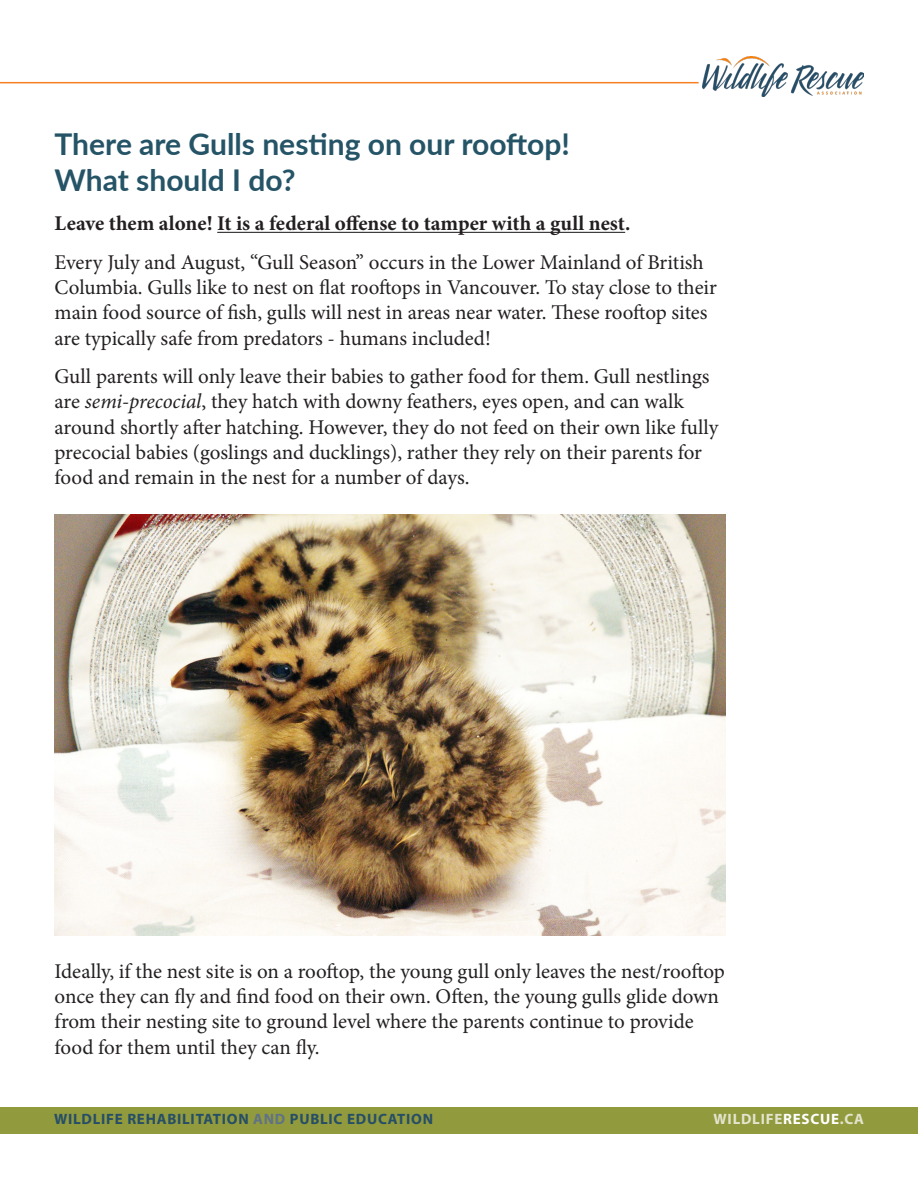
<style>
.page{position:relative;width:918px;height:1188px;background:#fff}
.page>*{position:absolute;margin:0;border:0;box-sizing:border-box;transform-origin:0 0}
.t1{font:700 30px/36px "Lato";color:#255467}
.t2{font:21px/25.2px "Minion Pro";letter-spacing:-.005em;color:#231f20}
.t3{font:700 21px "Minion Pro";color:#231f20}
.t4{font:700 15px "Myriad Pro";letter-spacing:.05em;color:#264e67}
.t5{font:700 15px "Myriad Pro";letter-spacing:.05em;color:#e3e4ce}
.s1{font-style:italic}
.s2{color:#607286}
.s3{color:#fff}
</style>
<div class="page">
<div style="left:0;top:1107px;width:918px;height:27px;background:#919a3d"></div>
<hr style="left:0;top:82px;width:699px;height:1px;background:#f57f21">
<img style="left:702px;top:56px;width:162px;height:40px">
<img style="left:54px;top:515px;width:672px;height:420px">
<hr style="left:217px;top:232px;width:408px;height:1px;background:#231f20">
<p class="t1" style="left:55px;top:124px;width:517px">There are Gulls nesting on our rooftop!<br>What should I do?</p>
<p class="t3" style="left:55px;top:209px;width:577px">Leave them alone! It is a federal offense to tamper with a gull nest.</p>
<p class="t2" style="left:55px;top:250px;width:664px">Every July and August, “Gull Season” occurs in the Lower Mainland of British Columbia. Gulls like to nest on flat rooftops in Vancouver. To stay close to their main food source of fish, gulls will nest in areas near water. These rooftop sites are typically safe from predators - humans included!</p>
<p class="t2" style="left:55px;top:364px;width:665px">Gull parents will only leave their babies to gather food for them. Gull nestlings are <span class="s1">semi-precocial</span>, they hatch with downy feathers, eyes open, and can walk around shortly after hatching. However, they do not feed on their own like fully precocial babies (goslings and ducklings), rather they rely on their parents for food and remain in the nest for a number of days.</p>
<p class="t2" style="left:55px;top:959px;width:672px">Ideally, if the nest site is on a rooftop, the young gull only leaves the nest/rooftop once they can fly and find food on their own. Often, the young gulls glide down from their nesting site to ground level where the parents continue to provide food for them until they can fly.</p>
<p class="t4" style="left:54px;top:1110px;width:381px">WILDLIFE REHABILITATION <span class="s2">AND</span> PUBLIC EDUCATION</p>
<p class="t5" style="left:714px;top:1110px;width:152px">WILDLIFE<span class="s3">RESCUE</span>.CA</p>
</div>
